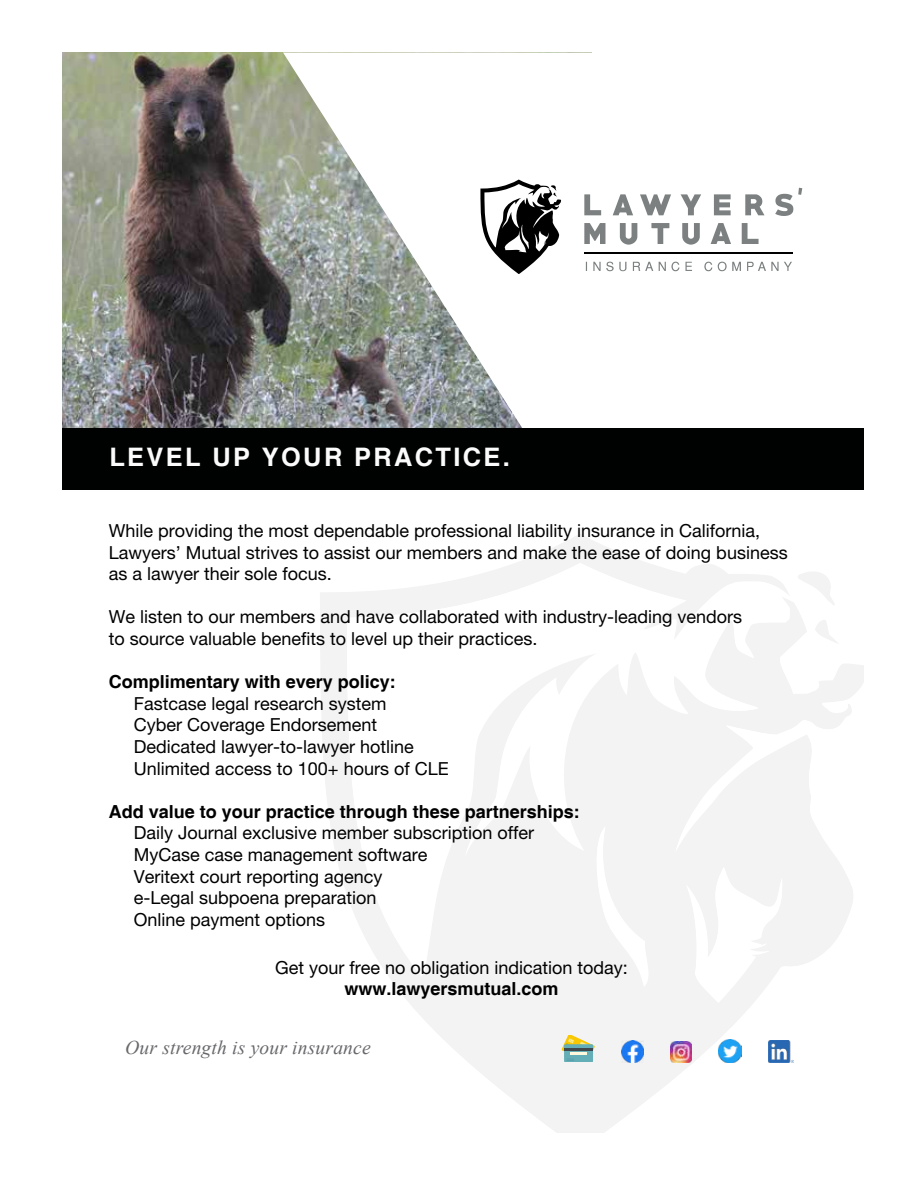
<style>
.page{position:relative;width:918px;height:1188px;background:#fff}
.page>*{position:absolute;margin:0;border:0;box-sizing:border-box;transform-origin:0 0}
.t1{font:700 25.5px "Helvetica";letter-spacing:.09em;color:#fbfbfb}
.t2{font:italic 19.5px "Times New Roman";letter-spacing:.01em;color:#67686b}
.t3{font:18px/21.6px "Helvetica Neue LT 55 Rm";color:#000}
.t4{font:700 18px "Helvetica";color:#000}
</style>
<div class="page">
<img style="left:62px;top:52px;width:530px;height:376px">
<svg style="left:283px;top:53px;width:520px;height:375px"></svg>
<div style="left:62px;top:428px;width:802px;height:62px;background:#000101"></div>
<svg style="left:480px;top:180px;width:82px;height:94px"></svg>
<svg style="left:584px;top:188px;width:218px;height:57px"></svg>
<svg style="left:586px;top:262px;width:206px;height:9px"></svg>
<hr style="left:584px;top:253px;width:209px;height:1px;background:#000">
<img style="left:671px;top:1041px;width:21px;height:21px">
<img style="left:768px;top:1040px;width:26px;height:22px">
<img style="left:719px;top:1040px;width:22px;height:22px">
<img style="left:622px;top:1040px;width:22px;height:22px">
<svg style="left:561px;top:1035px;width:34px;height:26px"></svg>
<h1 class="t1" style="left:109px;top:442px;width:402px">LEVEL UP YOUR PRACTICE.</h1>
<p class="t3" style="left:109px;top:519px;width:680px">While providing the most dependable professional liability insurance in California,<br>Lawyers’ Mutual strives to assist our members and make the ease of doing business as a lawyer their sole focus.</p>
<p class="t3" style="left:109px;top:606px;width:635px">We listen to our members and have collaborated with industry-leading vendors to source valuable benefits to level up their practices.</p>
<p class="t4" style="left:109px;top:671px;width:289px">Complimentary with every policy:</p>
<p class="t3" style="left:134px;top:692px;width:316px">Fastcase legal research system<br>Cyber Coverage Endorsement Dedicated lawyer-to-lawyer hotline Unlimited access to 100+ hours of CLE</p>
<p class="t4" style="left:109px;top:801px;width:473px">Add value to your practice through these partnerships:</p>
<p class="t3" style="left:134px;top:822px;width:402px">Daily Journal exclusive member subscription offer MyCase case management software<br>Veritext court reporting agency<br>e-Legal subpoena preparation<br>Online payment options</p>
<p class="t3" style="left:275px;top:956px;width:354px">Get your free no obligation indication today:</p>
<p class="t4" style="left:344px;top:978px;width:216px">www.lawyersmutual.com</p>
<p class="t2" style="left:125px;top:1034px;width:247px">Our strength is your insurance</p>
</div>
